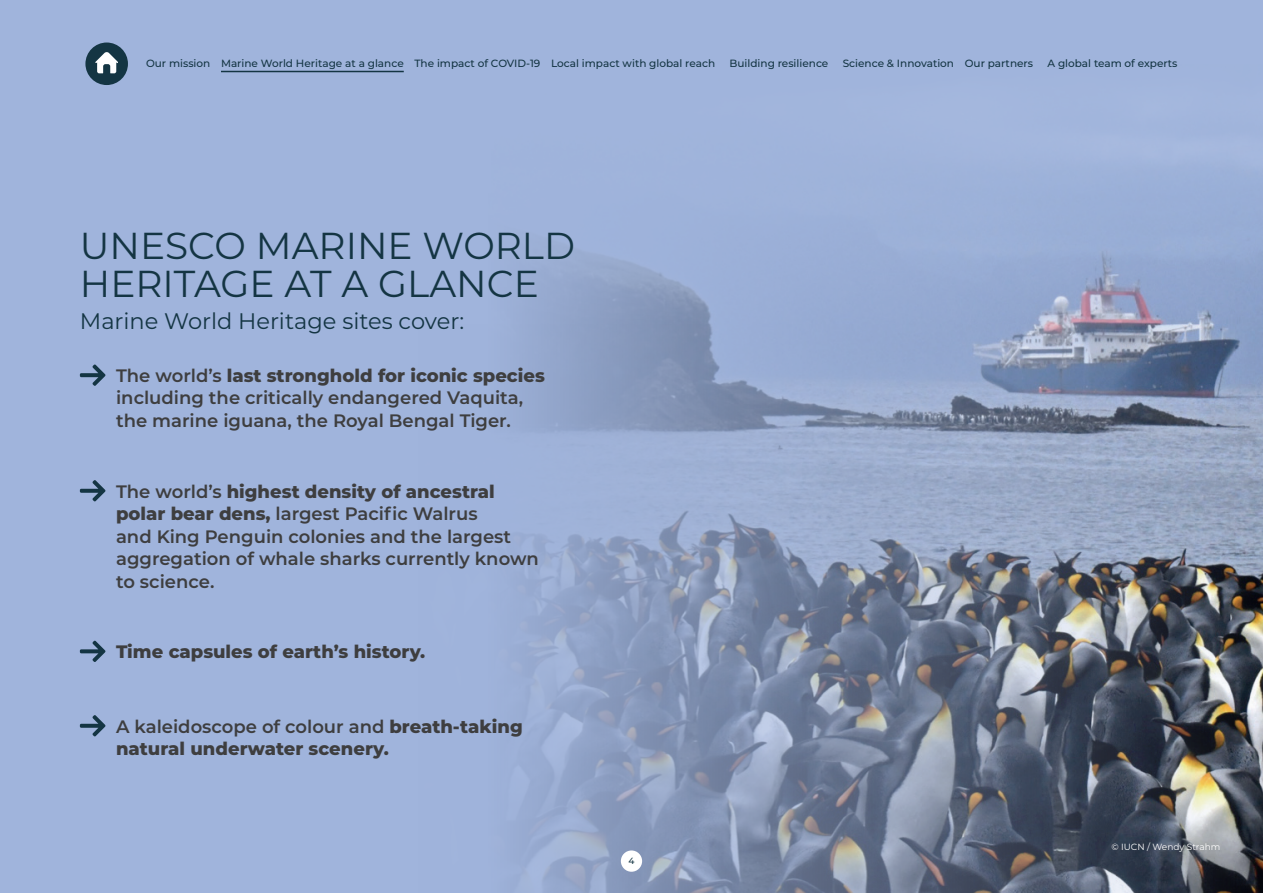
<style>
.page{position:relative;width:1263px;height:893px;background:#a0b4dc}
.page>*{position:absolute;margin:0;border:0;box-sizing:border-box;transform-origin:0 0}
.t1{font:37.5px/37.5px "Montserrat";color:#143543}
.t2{font:22.5px "Montserrat";color:#143543}
.t3{font:600 18px/22.5px "Montserrat";color:#3e3e3f}
.t4{font:800 18px/22.5px "Montserrat";color:#3e3e3f}
.t5{font:500 10.5px "Montserrat";color:#143543}
.t6{font:9px "Montserrat";color:#fff}
.t7{font:500 9px "Montserrat";color:#143543}
.s1{font-weight:800}
.s2{font-weight:600}
</style>
<div class="page">
<img style="left:519px;top:211px;width:744px;height:682px">
<div style="left:621px;top:850px;width:21px;height:22px;background:#fff;border-radius:50%"></div>
<svg style="left:80px;top:365px;width:25px;height:21px"></svg>
<svg style="left:80px;top:641px;width:25px;height:21px"></svg>
<svg style="left:80px;top:480px;width:25px;height:21px"></svg>
<svg style="left:80px;top:715px;width:25px;height:21px"></svg>
<hr style="left:221px;top:71px;width:183px;height:1px;background:#143543">
<div style="left:85px;top:43px;width:43px;height:42px;background:#143543;border-radius:50%"></div>
<svg style="left:95px;top:52px;width:23px;height:21px"></svg>
<p class="t5" style="left:146px;top:55px;width:571px">Our mission Marine World Heritage at a glance The impact of COVID-19 Local impact with global reach</p>
<p class="t5" style="left:729px;top:55px;width:100px">Building resilience</p>
<p class="t5" style="left:843px;top:55px;width:192px">Science &amp; Innovation Our partners</p>
<p class="t5" style="left:1047px;top:55px;width:132px">A global team of experts</p>
<h1 class="t1" style="left:80px;top:226px;width:497px">UNESCO MARINE WORLD<br>HERITAGE AT A GLANCE</h1>
<p class="t2" style="left:80px;top:306px;width:386px">Marine World Heritage sites cover:</p>
<p class="t3" style="left:116px;top:364px;width:430px">The world’s <span class="s1">last stronghold for iconic species </span>including the critically endangered Vaquita, the marine iguana, the Royal Bengal Tiger.</p>
<p class="t3" style="left:116px;top:479px;width:424px">The world’s <span class="s1">highest density of ancestral polar bear dens,</span> largest Pacific Walrus<br>and King Penguin colonies and the largest aggregation of whale sharks currently known to science.</p>
<p class="t4" style="left:116px;top:639px;width:311px">Time capsules of earth’s history.</p>
<p class="t4" style="left:116px;top:714px;width:408px"><span class="s2">A kaleidoscope of colour and</span> breath-taking natural underwater scenery.</p>
<p class="t7" style="left:628px;top:855px;width:8px">4</p>
<p class="t6" style="left:1111px;top:841px;width:111px">© IUCN / Wendy Strahm</p>
</div>
